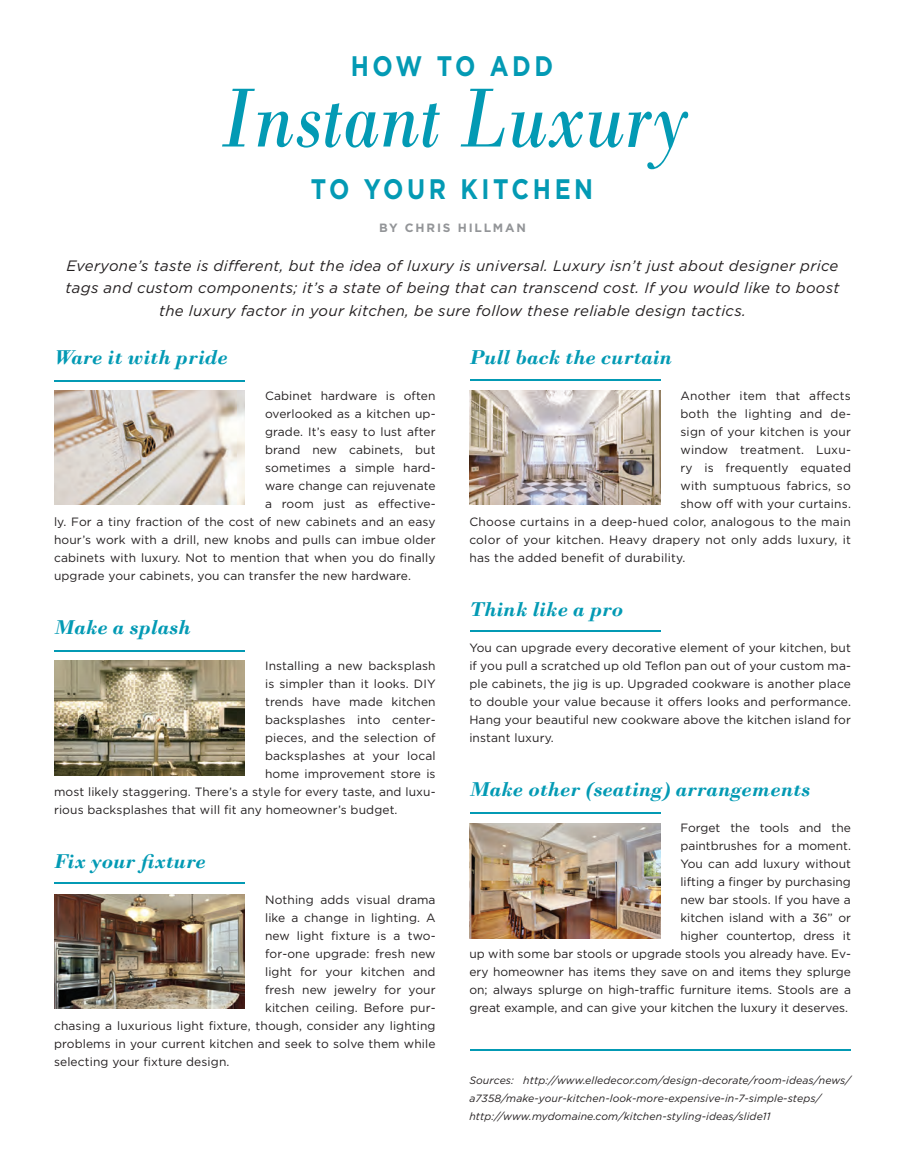
<style>
.page{position:relative;width:905px;height:1175px;background:#fff}
.page>*{position:absolute;margin:0;border:0;box-sizing:border-box;transform-origin:0 0}
.t1{font:italic 88.2px "Bodoni";color:#039ab4;scale:.85 1}
.t2{font:700 28.2px "Gotham";letter-spacing:.15em;color:#039ab4;scale:.85 1}
.t3{font:italic 700 21px "Bodoni";color:#039ab4}
.t4{font:italic 15px/22.5px "Gotham";letter-spacing:.02em;color:#231f20;text-align:center}
.t5{font:12px/18px "Gotham";letter-spacing:.01em;color:#231f20;text-align:justify}
.t6{font:700 12px "Gotham";letter-spacing:.15em;color:#939598}
.t7{font:italic 10.5px/18px "Gotham";letter-spacing:.01em;color:#231f20}
</style>
<div class="page">
<img style="left:54px;top:390px;width:191px;height:114px">
<img style="left:469px;top:390px;width:191px;height:114px">
<img style="left:469px;top:824px;width:191px;height:114px">
<img style="left:54px;top:661px;width:191px;height:114px">
<img style="left:54px;top:894px;width:191px;height:114px">
<hr style="left:470px;top:812px;width:190px;height:1px;background:#039ab4">
<hr style="left:470px;top:1049px;width:380px;height:2px;background:#039ab4">
<hr style="left:55px;top:882px;width:190px;height:1px;background:#039ab4">
<hr style="left:55px;top:650px;width:190px;height:1px;background:#039ab4">
<hr style="left:55px;top:380px;width:190px;height:1px;background:#039ab4">
<hr style="left:470px;top:380px;width:190px;height:1px;background:#039ab4">
<hr style="left:470px;top:630px;width:190px;height:2px;background:#039ab4">
<p class="t2" style="left:350px;top:47px;width:240px">HOW TO ADD</p>
<p class="t1" style="left:217px;top:66px;width:554px">Instant Luxury</p>
<p class="t2" style="left:311px;top:171px;width:334px">TO YOUR KITCHEN</p>
<p class="t6" style="left:379px;top:220px;width:148px">BY CHRIS HILLMAN</p>
<p class="t4" style="left:66px;top:254px;width:775px">Everyone’s taste is different, but the idea of luxury is universal. Luxury isn’t just about designer price tags and custom components; it’s a state of being that can transcend cost. If you would like to boost the luxury factor in your kitchen, be sure follow these reliable design tactics.</p>
<p class="t3" style="left:54px;top:344px;width:175px">Ware it with pride</p>
<p class="t5" style="left:265px;top:386px;width:172px">Cabinet hardware is often</p>
<p class="t5" style="left:265px;top:404px;width:172px">overlooked as a kitchen up-</p>
<p class="t5" style="left:265px;top:422px;width:172px">grade. It’s easy to lust after</p>
<p class="t5" style="left:265px;top:440px;width:172px">brand new cabinets, but</p>
<p class="t5" style="left:265px;top:458px;width:172px">sometimes a simple hard-</p>
<p class="t5" style="left:265px;top:476px;width:172px">ware change can rejuvenate</p>
<p class="t5" style="left:265px;top:494px;width:172px">a room just as effective-</p>
<p class="t5" style="left:54px;top:512px;width:383px">ly. For a tiny fraction of the cost of new cabinets and an easy</p>
<p class="t5" style="left:54px;top:530px;width:383px">hour’s work with a drill, new knobs and pulls can imbue older</p>
<p class="t5" style="left:54px;top:548px;width:383px">cabinets with luxury. Not to mention that when you do finally</p>
<p class="t5" style="left:54px;top:566px;width:358px">upgrade your cabinets, you can transfer the new hardware.</p>
<p class="t3" style="left:54px;top:614px;width:138px">Make a splash</p>
<p class="t5" style="left:265px;top:656px;width:172px">Installing a new backsplash</p>
<p class="t5" style="left:265px;top:674px;width:172px">is simpler than it looks. DIY</p>
<p class="t5" style="left:265px;top:692px;width:172px">trends have made kitchen</p>
<p class="t5" style="left:265px;top:710px;width:172px">backsplashes into center-</p>
<p class="t5" style="left:265px;top:728px;width:172px">pieces, and the selection of</p>
<p class="t5" style="left:265px;top:746px;width:172px">backsplashes at your local</p>
<p class="t5" style="left:265px;top:764px;width:172px">home improvement store is</p>
<p class="t5" style="left:54px;top:782px;width:383px">most likely staggering. There’s a style for every taste, and luxu-</p>
<p class="t5" style="left:54px;top:800px;width:345px">rious backsplashes that will fit any homeowner’s budget.</p>
<p class="t3" style="left:54px;top:848px;width:153px">Fix your fixture</p>
<p class="t5" style="left:265px;top:890px;width:172px">Nothing adds visual drama</p>
<p class="t5" style="left:265px;top:908px;width:172px">like a change in lighting. A</p>
<p class="t5" style="left:265px;top:926px;width:172px">new light fixture is a two-</p>
<p class="t5" style="left:265px;top:944px;width:172px">for-one upgrade: fresh new</p>
<p class="t5" style="left:265px;top:962px;width:172px">light for your kitchen and</p>
<p class="t5" style="left:265px;top:980px;width:172px">fresh new jewelry for your</p>
<p class="t5" style="left:265px;top:998px;width:172px">kitchen ceiling. Before pur-</p>
<p class="t5" style="left:54px;top:1016px;width:383px">chasing a luxurious light fixture, though, consider any lighting</p>
<p class="t5" style="left:54px;top:1034px;width:383px">problems in your current kitchen and seek to solve them while</p>
<p class="t5" style="left:54px;top:1052px;width:177px">selecting your fixture design.</p>
<p class="t3" style="left:469px;top:344px;width:204px">Pull back the curtain</p>
<p class="t5" style="left:680px;top:386px;width:172px">Another item that affects</p>
<p class="t5" style="left:680px;top:404px;width:172px">both the lighting and de-</p>
<p class="t5" style="left:680px;top:422px;width:172px">sign of your kitchen is your</p>
<p class="t5" style="left:680px;top:440px;width:172px">window treatment. Luxu-</p>
<p class="t5" style="left:680px;top:458px;width:172px">ry is frequently equated</p>
<p class="t5" style="left:680px;top:476px;width:172px">with sumptuous fabrics, so</p>
<p class="t5" style="left:680px;top:494px;width:172px">show off with your curtains.</p>
<p class="t5" style="left:469px;top:512px;width:383px">Choose curtains in a deep-hued color, analogous to the main</p>
<p class="t5" style="left:469px;top:530px;width:383px">color of your kitchen. Heavy drapery not only adds luxury, it</p>
<p class="t5" style="left:469px;top:548px;width:218px">has the added benefit of durability.</p>
<p class="t3" style="left:469px;top:596px;width:155px">Think like a pro</p>
<p class="t5" style="left:469px;top:638px;width:383px">You can upgrade every decorative element of your kitchen, but if you pull a scratched up old Teflon pan out of your custom ma&shy;ple cabinets, the jig is up. Upgraded cookware is another place to double your value because it offers looks and performance.<br>Hang your beautiful new cookware above the kitchen island for instant luxury.</p>
<p class="t3" style="left:469px;top:776px;width:342px">Make other (seating) arrangements</p>
<p class="t5" style="left:469px;top:818px;width:383px;text-align:right">Forget the tools and the<br>paintbrushes for a moment.<br>You can add luxury without<br>lifting a finger by purchasing<br>new bar stools. If you have a<br>kitchen island with a 36” or<br>higher countertop, dress it<br>up with some bar stools or upgrade stools you already have. Ev&shy;ery homeowner has items they save on and items they splurge on; always splurge on high-traffic furniture items. Stools are a great example, and can give your kitchen the luxury it deserves.</p>
<p class="t7" style="left:469px;top:1071px;width:383px">Sources: http://www.elledecor.com/design-decorate/room-ideas/news/ a7358/make-your-kitchen-look-more-expensive-in-7-simple-steps/</p>
<p class="t7" style="left:469px;top:1107px;width:303px">http://www.mydomaine.com/kitchen-styling-ideas/slide11</p>
</div>
